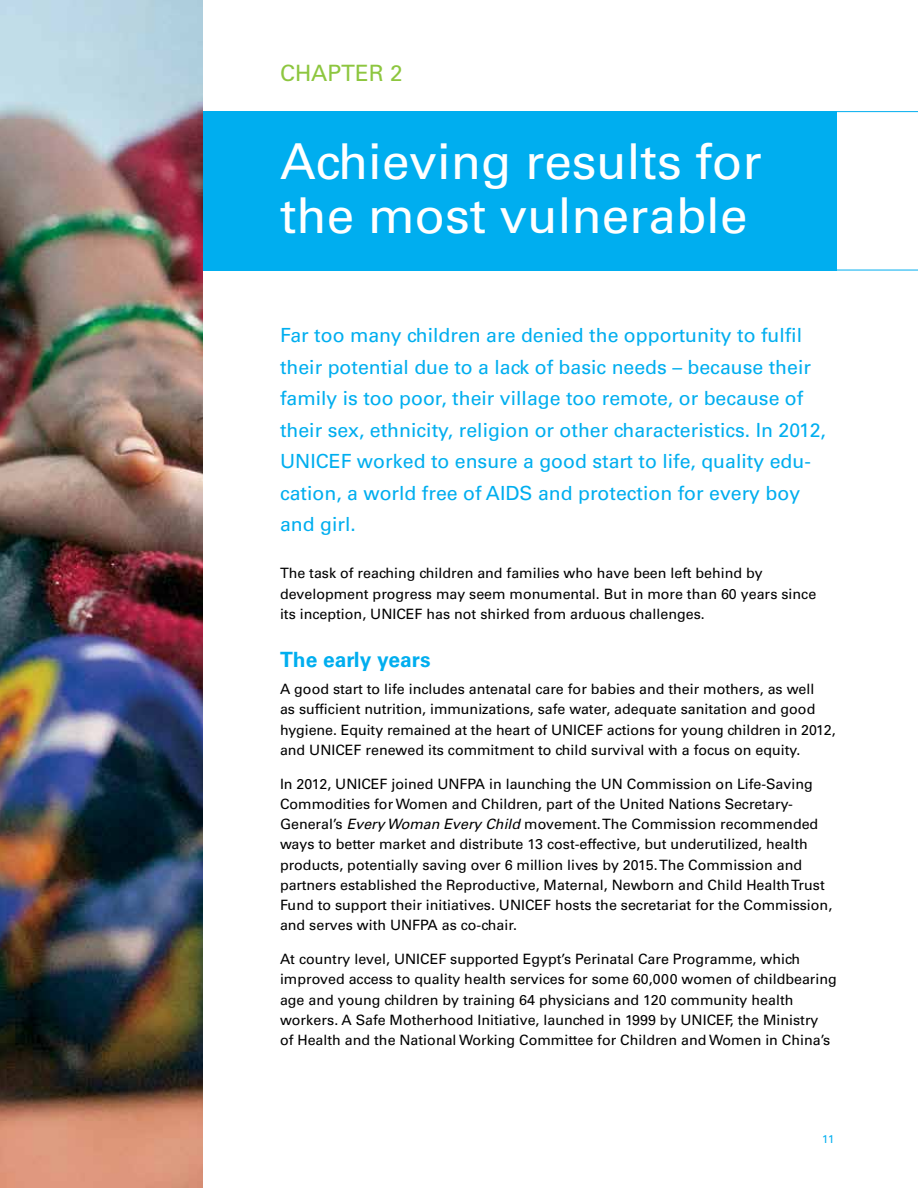
<style>
.page{position:relative;width:918px;height:1188px;background:#fff}
.page>*{position:absolute;margin:0;border:0;box-sizing:border-box;transform-origin:0 0}
.t1{font:49.5px/54px "Univers LT Std";color:#fff}
.t2{font:22.5px "Univers LT Std";color:#8dc63f}
.t3{font:700 21px "Univers LT Std";color:#00aeef}
.t4{font:19.5px/31.5px "Univers LT Std";color:#00aeef}
.t5{font:14.25px/20.2px "Univers LT Std";color:#000}
.t6{font:11.25px "Univers LT Std";color:#00aeef}
.s1{font-style:italic}
</style>
<div class="page">
<div style="left:202px;top:111px;width:635px;height:159px;background:#00aeef"></div>
<hr style="left:202px;top:111px;width:716px;height:1px;background:#00aeef">
<hr style="left:202px;top:270px;width:716px;height:1px;background:#00aeef">
<img style="left:0;top:0;width:202px;height:1188px">
<h2 class="t2" style="left:280px;top:60px;width:124px">CHAPTER 2</h2>
<h1 class="t1" style="left:280px;top:135px;width:483px">Achieving results for the most vulnerable</h1>
<p class="t4" style="left:280px;top:320px;width:547px">Far too many children are denied the opportunity to fulfil their potential due to a lack of basic needs – because their family is too poor, their village too remote, or because of their sex, ethnicity, religion or other characteristics. In 2012, UNICEF worked to ensure a good start to life, quality edu&shy;cation, a world free of AIDS and protection for every boy and girl.</p>
<p class="t5" style="left:280px;top:563px;width:538px">The task of reaching children and families who have been left behind by development progress may seem monumental. But in more than 60 years since its inception, UNICEF has not shirked from arduous challenges.</p>
<h3 class="t3" style="left:280px;top:647px;width:152px">The early years</h3>
<p class="t5" style="left:280px;top:679px;width:557px">A good start to life includes antenatal care for babies and their mothers, as well<br>as sufficient nutrition, immunizations, safe water, adequate sanitation and good hygiene. Equity remained at the heart of UNICEF actions for young children in 2012, and UNICEF renewed its commitment to child survival with a focus on equity.</p>
<p class="t5" style="left:280px;top:774px;width:554px">In 2012, UNICEF joined UNFPA in launching the UN Commission on Life-Saving Commodities for Women and Children, part of the United Nations Secretary-General’s <span class="s1">Every Woman Every Child</span> movement. The Commission recommended ways to better market and distribute 13 cost-effective, but underutilized, health products, potentially saving over 6 million lives by 2015. The Commission and partners established the Reproductive, Maternal, Newborn and Child Health Trust Fund to support their initiatives. UNICEF hosts the secretariat for the Commission, and serves with UNFPA as co-chair.</p>
<p class="t5" style="left:280px;top:949px;width:558px">At country level, UNICEF supported Egypt’s Perinatal Care Programme, which improved access to quality health services for some 60,000 women of childbearing age and young children by training 64 physicians and 120 community health workers. A Safe Motherhood Initiative, launched in 1999 by UNICEF, the Ministry<br>of Health and the National Working Committee for Children and Women in China’s</p>
<p class="t6" style="left:822px;top:1132px;width:14px">11</p>
</div>
